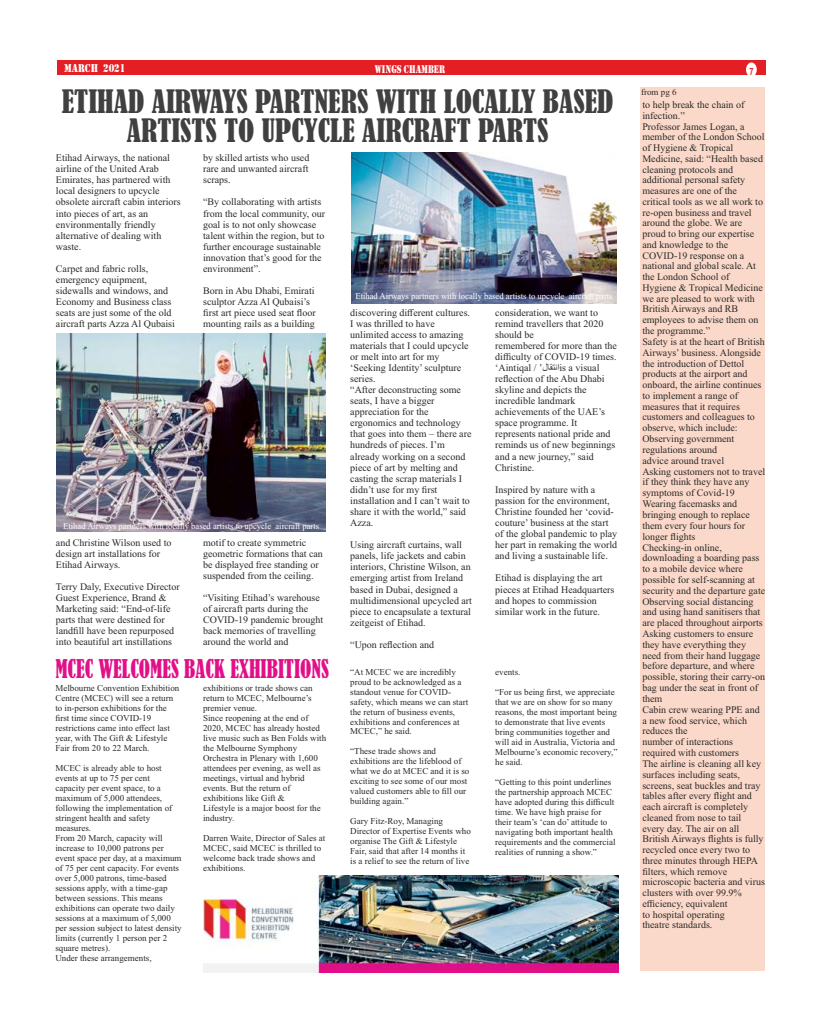
<style>
.page{position:relative;width:823px;height:1021px;background:#fff}
.page>*{position:absolute;margin:0;border:0;box-sizing:border-box;transform-origin:0 0}
.t1{font:condensed 30px/28.9px "Bernard";color:#404040;text-align:center}
.t2{font:condensed 24px "Bernard";color:#e11088;scale:.87 1}
.t3{font:11.8px "Stencil";color:#fefefe;scale:.83 1}
.t4{font:11.7px "Stencil";color:#fefefe;scale:.75 1}
.t5{font:10px/11.1px "Times New Roman";color:#2b2a29}
.t6{font:700 10px "Arial";color:#e31e24;scale:.75 1}
.t7{font:9px/10px "Times New Roman";color:#2b2a29}
.t8{font:9px "Times New Roman";color:#fefefe;scale:.96 1}
.t9{font:9px "Times New Roman";color:#fefefe;scale:.95 1}
</style>
<div class="page">
<div style="left:57px;top:60px;width:708px;height:15px;background:#e31e24"></div>
<svg style="left:745px;top:62px;width:11px;height:15px"></svg>
<div style="left:640px;top:86px;width:124px;height:884px;background:#fbd9ca"></div>
<img style="left:351px;top:152px;width:265px;height:152px">
<img style="left:57px;top:333px;width:268px;height:198px">
<img style="left:204px;top:875px;width:414px;height:97px">
<p class="t3" style="left:64px;top:61px;width:75px">MARCH 2021</p>
<p class="t4" style="left:374px;top:62px;width:95px">WINGS CHAMBER</p>
<p class="t6" style="left:749px;top:67px;width:7px">7</p>
<p class="t5" style="left:642px;top:100px;width:124px;line-height:10.8px">to help break the chain of infection.”<br>Professor James Logan, a member of the London School of Hygiene &amp; Tropical<br>Medicine, said: “Health based cleaning protocols and additional personal safety measures are one of the critical tools as we all work to re-open business and travel around the globe. We are proud to bring our expertise and knowledge to the<br>COVID-19 response on a national and global scale. At the London School of<br>Hygiene &amp; Tropical Medicine we are pleased to work with<br>British Airways and RB employees to advise them on the programme.”<br>Safety is at the heart of British<br>Airways’ business. Alongside the introduction of Dettol products at the airport and onboard, the airline continues to implement a range of measures that it requires customers and colleagues to observe, which include:<br>Observing government regulations around<br>advice around travel<br>Asking customers not to travel if they think they have any symptoms of Covid-19<br>Wearing facemasks and bringing enough to replace them every four hours for longer flights<br>Checking-in online, downloading a boarding pass to a mobile device where possible for self-scanning at security and the departure gate<br>Observing social distancing and using hand sanitisers that are placed throughout airports<br>Asking customers to ensure they have everything they need from their hand luggage before departure, and where possible, storing their carry-on bag under the seat in front of them<br>Cabin crew wearing PPE and a new food service, which reduces the<br>number of interactions required with customers<br>The airline is cleaning all key surfaces including seats, screens, seat buckles and tray tables after every flight and each aircraft is completely cleaned from nose to tail every day. The air on all<br>British Airways flights is fully recycled once every two to three minutes through HEPA filters, which remove microscopic bacteria and virus clusters with over 99.9% efficiency, equivalent<br>to hospital operating<br>theatre standards.</p>
<h1 class="t1" style="left:62px;top:88px;width:553px">ETIHAD AIRWAYS PARTNERS WITH LOCALLY BASED<br>ARTISTS TO UPCYCLE AIRCRAFT PARTS</h1>
<p class="t5" style="left:56px;top:153px;width:126px">Etihad Airways, the national airline of the United Arab<br>Emirates, has partnered with local designers to upcycle obsolete aircraft cabin interiors into pieces of art, as an environmentally friendly alternative of dealing with waste.</p>
<p class="t5" style="left:56px;top:264px;width:120px">Carpet and fabric rolls, emergency equipment, sidewalls and windows, and<br>Economy and Business class seats are just some of the old aircraft parts Azza Al Qubaisi</p>
<p class="t7" style="left:640px;top:88px;width:37px">from pg 6</p>
<p class="t5" style="left:203px;top:153px;width:108px;text-align:justify">by skilled artists who used rare and unwanted aircraft scraps.</p>
<p class="t5" style="left:203px;top:197px;width:123px">“By collaborating with artists from the local community, our goal is to not only showcase talent within the region, but to further encourage sustainable innovation that’s good for the environment”.</p>
<p class="t5" style="left:203px;top:286px;width:114px">Born in Abu Dhabi, Emirati sculptor Azza Al Qubaisi’s first art piece used seat floor mounting rails as a building</p>
<p class="t8" style="left:355px;top:293px;width:269px">Etihad Airways partners with locally based artists to upcycle aircraft parts</p>
<p class="t5" style="left:350px;top:307px;width:123px">discovering different cultures.<br>I was thrilled to have unlimited access to amazing materials that I could upcycle or melt into art for my ‘Seeking Identity’ sculpture series.<br>“After deconstructing some seats, I have a bigger appreciation for the ergonomics and technology that goes into them – there are hundreds of pieces. I’m already working on a second piece of art by melting and casting the scrap materials I didn’t use for my first installation and I can’t wait to share it with the world,” said<br>Azza.</p>
<p class="t5" style="left:350px;top:540px;width:123px">Using aircraft curtains, wall panels, life jackets and cabin interiors, Christine Wilson, an emerging artist from Ireland based in Dubai, designed a multidimensional upcycled art piece to encapsulate a textural zeitgeist of Etihad.</p>
<p class="t5" style="left:350px;top:640px;width:85px">“Upon reflection and</p>
<p class="t5" style="left:495px;top:307px;width:123px">consideration, we want to remind travellers that 2020 should be<br>remembered for more than the difficulty of COVID-19 times. ‘Aintiqal / ’ انتقال is a visual reflection of the Abu Dhabi skyline and depicts the incredible landmark achievements of the UAE’s space programme. It represents national pride and reminds us of new beginnings and a new journey,” said<br>Christine.</p>
<p class="t5" style="left:495px;top:485px;width:123px">Inspired by nature with a passion for the environment,<br>Christine founded her ‘covid&shy;couture’ business at the start of the global pandemic to play her part in remaking the world and living a sustainable life.</p>
<p class="t5" style="left:495px;top:573px;width:121px">Etihad is displaying the art pieces at Etihad Headquarters and hopes to commission similar work in the future.</p>
<p class="t9" style="left:63px;top:522px;width:270px">Etihad Airways partners with locally based artists to upcycle aircraft parts</p>
<p class="t5" style="left:203px;top:537px;width:121px">motif to create symmetric geometric formations that can be displayed free standing or suspended from the ceiling.</p>
<p class="t5" style="left:203px;top:593px;width:121px">“Visiting Etihad’s warehouse of aircraft parts during the<br>COVID-19 pandemic brought back memories of travelling around the world and</p>
<p class="t5" style="left:56px;top:537px;width:117px">and Christine Wilson used to design art installations for<br>Etihad Airways.</p>
<p class="t5" style="left:56px;top:582px;width:125px">Terry Daly, Executive Director<br>Guest Experience, Brand &amp;<br>Marketing said: “End-of-life parts that were destined for landfill have been repurposed into beautiful art instillations</p>
<h2 class="t2" style="left:55px;top:659px;width:316px">MCEC WELCOMES BACK EXHIBITIONS</h2>
<p class="t7" style="left:55px;top:684px;width:126px">Melbourne Convention Exhibition<br>Centre (MCEC) will see a return to in-person exhibitions for the first time since COVID-19 restrictions came into effect last year, with The Gift &amp; Lifestyle<br>Fair from 20 to 22 March.</p>
<p class="t7" style="left:55px;top:764px;width:128px">MCEC is already able to host events at up to 75 per cent capacity per event space, to a maximum of 5,000 attendees, following the implementation of stringent health and safety measures.<br>From 20 March, capacity will increase to 10,000 patrons per event space per day, at a maximum of 75 per cent capacity. For events over 5,000 patrons, time-based sessions apply, with a time-gap between sessions. This means exhibitions can operate two daily sessions at a maximum of 5,000 per session subject to latest density limits (currently 1 person per 2 square metres).<br>Under these arrangements,</p>
<p class="t7" style="left:350px;top:667px;width:119px">“At MCEC we are incredibly proud to be acknowledged as a standout venue for COVID&shy;safety, which means we can start the return of business events, exhibitions and conferences at<br>MCEC,” he said.</p>
<p class="t7" style="left:350px;top:747px;width:120px">“These trade shows and exhibitions are the lifeblood of what we do at MCEC and it is so exciting to see some of our most valued customers able to fill our building again.”</p>
<p class="t7" style="left:350px;top:817px;width:122px">Gary Fitz-Roy, Managing<br>Director of Expertise Events who organise The Gift &amp; Lifestyle<br>Fair, said that after 14 months it is a relief to see the return of live</p>
<p class="t7" style="left:495px;top:668px;width:27px">events.</p>
<p class="t7" style="left:495px;top:688px;width:124px">“For us being first, we appreciate that we are on show for so many reasons, the most important being to demonstrate that live events bring communities together and will aid in Australia, Victoria and<br>Melbourne’s economic recovery,” he said.</p>
<p class="t7" style="left:495px;top:777px;width:122px">“Getting to this point underlines the partnership approach MCEC have adopted during this difficult time. We have high praise for their team’s ‘can do’ attitude to navigating both important health requirements and the commercial realities of running a show.”</p>
<p class="t7" style="left:203px;top:684px;width:125px">exhibitions or trade shows can return to MCEC, Melbourne’s premier venue.<br>Since reopening at the end of<br>2020, MCEC has already hosted live music such as Ben Folds with the Melbourne Symphony<br>Orchestra in Plenary with 1,600 attendees per evening, as well as meetings, virtual and hybrid events. But the return of exhibitions like Gift &amp;<br>Lifestyle is a major boost for the industry.</p>
<p class="t7" style="left:203px;top:833px;width:124px">Darren Waite, Director of Sales at<br>MCEC, said MCEC is thrilled to welcome back trade shows and exhibitions.</p>
</div>
